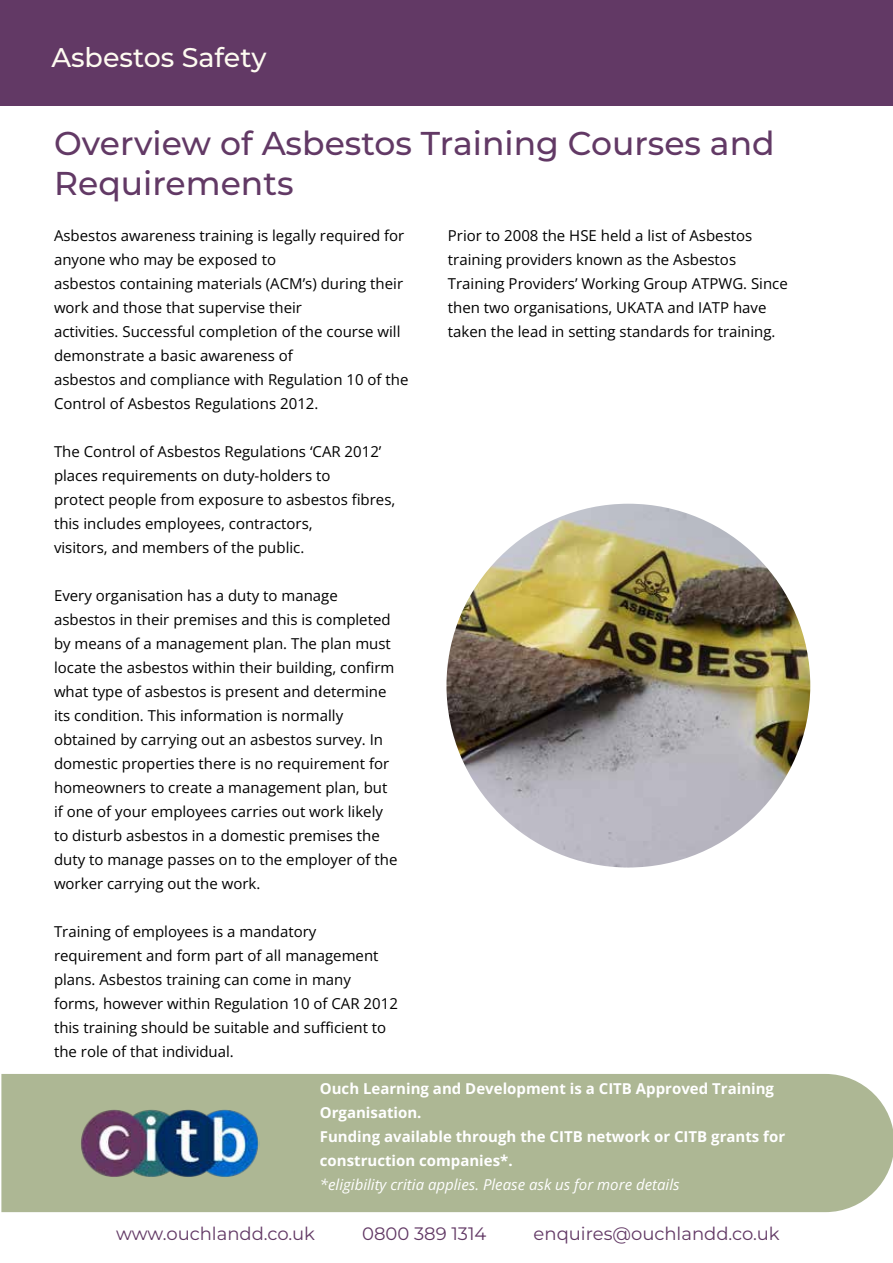
<style>
.page{position:relative;width:893px;height:1263px;background:#fff}
.page>*{position:absolute;margin:0;border:0;box-sizing:border-box;transform-origin:0 0}
.t1{font:500 33px/39.6px "Montserrat";color:#623965}
.t2{font:500 27px "Montserrat";color:#fefbf1}
.t3{font:18px "Montserrat";color:#623965}
.t4{font:15px/24px "Open Sans";color:#000}
.t5{font:700 15px/24px "Open Sans";color:#fff}
.t6{font:italic 15px "Open Sans";color:#fff}
</style>
<div class="page">
<div style="left:0;top:0;width:893px;height:106px;background:#623965"></div>
<div style="left:1px;top:1074px;width:892px;height:138px;background:#adb794"></div>
<img style="left:79px;top:1108px;width:181px;height:70px">
<img style="left:446px;top:504px;width:364px;height:363px;border-radius:182px">
<h2 class="t2" style="left:51px;top:47px;width:216px">Asbestos Safety</h2>
<h1 class="t1" style="left:54px;top:126px;width:722px">Overview of Asbestos Training Courses and<br>Requirements</h1>
<p class="t4" style="left:54px;top:225px;width:356px">Asbestos awareness training is legally required for anyone who may be exposed to<br>asbestos containing materials (ACM’s) during their work and those that supervise their<br>activities. Successful completion of the course will demonstrate a basic awareness of<br>asbestos and compliance with Regulation 10 of the Control of Asbestos Regulations 2012.</p>
<p class="t4" style="left:54px;top:441px;width:343px">The Control of Asbestos Regulations ‘CAR 2012’ places requirements on duty-holders to<br>protect people from exposure to asbestos fibres, this includes employees, contractors,<br>visitors, and members of the public.</p>
<p class="t4" style="left:54px;top:585px;width:345px">Every organisation has a duty to manage asbestos in their premises and this is completed by means of a management plan. The plan must locate the asbestos within their building, confirm what type of asbestos is present and determine its condition. This information is normally obtained by carrying out an asbestos survey. In domestic properties there is no requirement for homeowners to create a management plan, but if one of your employees carries out work likely to disturb asbestos in a domestic premises the duty to manage passes on to the employer of the worker carrying out the work.</p>
<p class="t4" style="left:54px;top:921px;width:345px">Training of employees is a mandatory requirement and form part of all management plans. Asbestos training can come in many forms, however within Regulation 10 of CAR 2012 this training should be suitable and sufficient to the role of that individual.</p>
<p class="t4" style="left:448px;top:225px;width:341px">Prior to 2008 the HSE held a list of Asbestos training providers known as the Asbestos Training Providers’ Working Group ATPWG. Since then two organisations, UKATA and IATP have taken the lead in setting standards for training.</p>
<p class="t5" style="left:320px;top:1078px;width:467px">Ouch Learning and Development is a CITB Approved Training Organisation.<br>Funding available through the CITB network or CITB grants for construction companies*.</p>
<p class="t6" style="left:320px;top:1178px;width:361px">*eligibility critia applies. Please ask us for more details</p>
<p class="t3" style="left:116px;top:1227px;width:200px">www.ouchlandd.co.uk</p>
<p class="t3" style="left:362px;top:1227px;width:126px">0800 389 1314</p>
<p class="t3" style="left:534px;top:1227px;width:247px">enquires@ouchlandd.co.uk</p>
</div>
